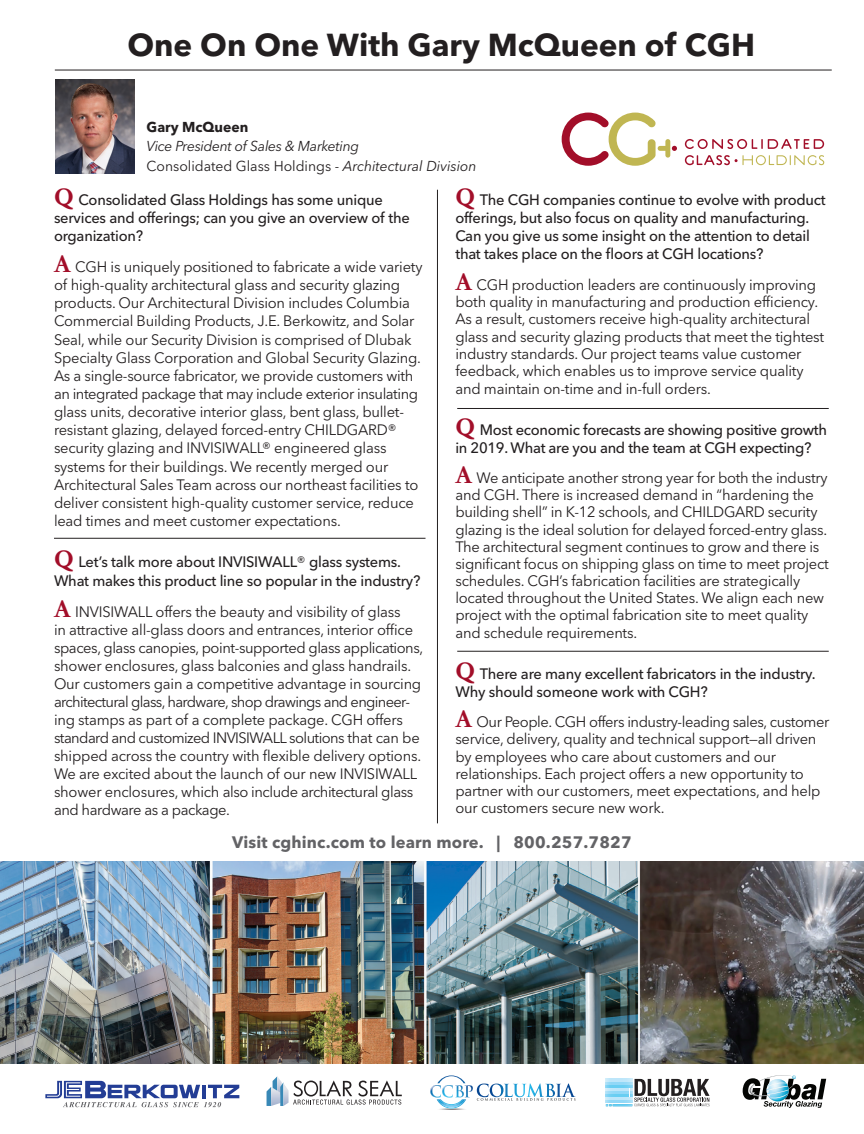
<style>
.page{position:relative;width:864px;height:1134px;background:#fff}
.page>*{position:absolute;margin:0;border:0;box-sizing:border-box;transform-origin:0 0}
.t1{font:700 31.5px "Avenir Next LT Pro";color:#231f20}
.t2{font:700 16.5px "Avenir Next LT Pro";letter-spacing:.01em;color:#636366}
.t3{font:15px/18.1px "Avenir Next LT Pro";letter-spacing:-.015em;color:#231f20}
.t4{font:500 15px/18px "Avenir Next LT Pro";letter-spacing:-.015em;color:#231f20}
.t5{font:14.25px "Avenir Next LT Pro";color:#231f20}
.t6{font:italic 14.25px "Avenir Next LT Pro";letter-spacing:-.02em;color:#231f20}
.t7{font:700 14.25px "Avenir Next LT Pro";color:#231f20}
.s1{font-style:italic}
.s2{font-family:"Garamond";font-weight:700;font-size:25.5px;color:#a20e29}
.s3{font-weight:400}
</style>
<div class="page">
<svg style="left:45px;top:1081px;width:194px;height:26px"></svg>
<svg style="left:430px;top:1075px;width:146px;height:35px"></svg>
<svg style="left:267px;top:1076px;width:135px;height:30px"></svg>
<svg style="left:562px;top:113px;width:115px;height:53px"></svg>
<svg style="left:685px;top:139px;width:139px;height:10px"></svg>
<svg style="left:685px;top:155px;width:139px;height:10px"></svg>
<hr style="left:437px;top:190px;width:1px;height:633px;background:#231f20">
<img style="left:55px;top:80px;width:80px;height:93px">
<hr style="left:55px;top:70px;width:777px;height:1px;background:#231f20">
<svg style="left:606px;top:1079px;width:104px;height:27px"></svg>
<img style="left:606px;top:1104px;width:26px;height:2px">
<svg style="left:743px;top:1075px;width:83px;height:33px"></svg>
<img style="left:0;top:861px;width:864px;height:202px">
<hr style="left:54px;top:538px;width:372px;height:1px;background:#231f20">
<hr style="left:457px;top:408px;width:372px;height:1px;background:#231f20">
<hr style="left:457px;top:651px;width:372px;height:1px;background:#231f20">
<p class="t1" style="left:127px;top:25px;width:629px">One On One With Gary McQueen of CGH</p>
<p class="t7" style="left:147px;top:118px;width:103px">Gary McQueen</p>
<p class="t6" style="left:147px;top:138px;width:214px">Vice President of Sales &amp; Marketing</p>
<p class="t5" style="left:147px;top:157px;width:332px">Consolidated Glass Holdings - <span class="s1">Architectural Division</span></p>
<p class="t4" style="left:54px;top:191px;width:357px"><span class="s2">Q</span> Consolidated Glass Holdings has some unique services and offerings; can you give an overview of the organization?</p>
<p class="t3" style="left:54px;top:258px;width:370px"><span class="s2">A</span> CGH is uniquely positioned to fabricate a wide variety of high-quality architectural glass and security glazing products. Our Architectural Division includes Columbia Commercial Building Products, J.E. Berkowitz, and Solar Seal, while our Security Division is comprised of Dlubak Specialty Glass Corporation and Global Security Glazing.<br>As a single-source fabricator, we provide customers with an integrated package that may include exterior insulating glass units, decorative interior glass, bent glass, bullet&shy;resistant glazing, delayed forced-entry CHILDGARD® security glazing and INVISIWALL® engineered glass systems for their buildings. We recently merged our Architectural Sales Team across our northeast facilities to deliver consistent high-quality customer service, reduce lead times and meet customer expectations.</p>
<p class="t4" style="left:54px;top:552px;width:368px;line-height:19.5px"><span class="s2">Q</span> Let’s talk more about INVISIWALL<span class="s3">®</span> glass systems.<br>What makes this product line so popular in the industry?</p>
<p class="t3" style="left:54px;top:602px;width:371px"><span class="s2">A</span> INVISIWALL offers the beauty and visibility of glass<br>in attractive all-glass doors and entrances, interior office spaces, glass canopies, point-supported glass applications, shower enclosures, glass balconies and glass handrails.<br>Our customers gain a competitive advantage in sourcing architectural glass, hardware, shop drawings and engineer&shy;ing stamps as part of a complete package. CGH offers standard and customized INVISIWALL solutions that can be shipped across the country with flexible delivery options.<br>We are excited about the launch of our new INVISIWALL shower enclosures, which also include architectural glass and hardware as a package.</p>
<p class="t4" style="left:455px;top:191px;width:372px"><span class="s2">Q</span> The CGH companies continue to evolve with product offerings, but also focus on quality and manufacturing.<br>Can you give us some insight on the attention to detail that takes place on the floors at CGH locations?</p>
<p class="t3" style="left:455px;top:276px;width:370px;line-height:17.4px"><span class="s2">A</span> CGH production leaders are continuously improving both quality in manufacturing and production efficiency.<br>As a result, customers receive high-quality architectural glass and security glazing products that meet the tightest industry standards. Our project teams value customer feedback, which enables us to improve service quality and maintain on-time and in-full orders.</p>
<p class="t4" style="left:455px;top:420px;width:373px"><span class="s2">Q</span> Most economic forecasts are showing positive growth in 2019. What are you and the team at CGH expecting?</p>
<p class="t3" style="left:455px;top:469px;width:375px;line-height:17.2px"><span class="s2">A</span> We anticipate another strong year for both the industry and CGH. There is increased demand in “hardening the building shell” in K-12 schools, and CHILDGARD security glazing is the ideal solution for delayed forced-entry glass.<br>The architectural segment continues to grow and there is significant focus on shipping glass on time to meet project schedules. CGH’s fabrication facilities are strategically located throughout the United States. We align each new project with the optimal fabrication site to meet quality and schedule requirements.</p>
<p class="t4" style="left:455px;top:664px;width:362px"><span class="s2">Q</span> There are many excellent fabricators in the industry.<br>Why should someone work with CGH?</p>
<p class="t3" style="left:455px;top:713px;width:376px;line-height:17.2px"><span class="s2">A</span> Our People. CGH offers industry-leading sales, customer service, delivery, quality and technical support—all driven by employees who care about customers and our relationships. Each project offers a new opportunity to partner with our customers, meet expectations, and help our customers secure new work.</p>
<p class="t2" style="left:232px;top:832px;width:401px">Visit cghinc.com to learn more. | 800.257.7827</p>
</div>
